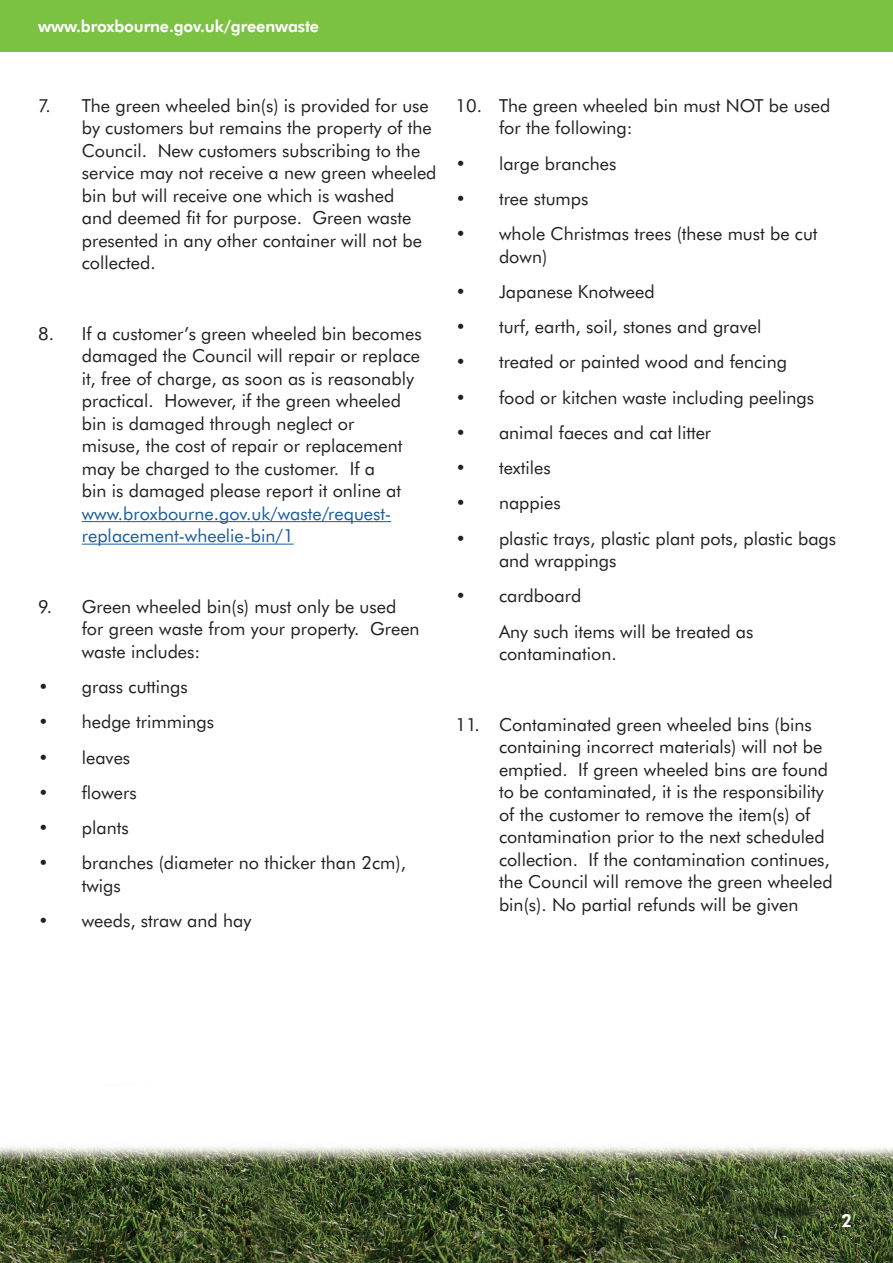
<style>
.page{position:relative;width:893px;height:1263px;background:#fff}
.page>*{position:absolute;margin:0;border:0;box-sizing:border-box;transform-origin:0 0}
.t1{font:18px/22.5px "Futura BT";color:#231f20}
.t2{font:700 18px "Futura BT";color:#fff}
.t3{font:700 16.5px "Futura BT";letter-spacing:-.01em;color:#fff}
.s1{color:#175d9e}
</style>
<div class="page">
<img style="left:309px;top:1146px;width:584px;height:117px">
<div style="left:0;top:0;width:893px;height:51px;background:#7bc142"></div>
<hr style="left:82px;top:521px;width:309px;height:1px;background:#175d9e">
<hr style="left:82px;top:544px;width:212px;height:1px;background:#175d9e">
<img style="left:0;top:1146px;width:309px;height:117px">
<p class="t3" style="left:38px;top:14px;width:282px">www.broxbourne.gov.uk/greenwaste</p>
<p class="t1" style="left:82px;top:93px;width:356px;text-indent:-43px">7. The green wheeled bin(s) is provided for use by customers but remains the property of the Council. New customers subscribing to the service may not receive a new green wheeled bin but will receive one which is washed<br>and deemed fit for purpose. Green waste presented in any other container will not be collected.</p>
<p class="t1" style="left:82px;top:321px;width:341px;text-indent:-43px">8. If a customer’s green wheeled bin becomes damaged the Council will repair or replace it, free of charge, as soon as is reasonably practical. However, if the green wheeled bin is damaged through neglect or<br>misuse, the cost of repair or replacement may be charged to the customer. If a<br>bin is damaged please report it online at <span class="s1">www.broxbourne.gov.uk/waste/request&shy;replacement-wheelie-bin/1</span></p>
<p class="t1" style="left:82px;top:594px;width:339px;text-indent:-43px">9. Green wheeled bin(s) must only be used for green waste from your property. Green waste includes:</p>
<p class="t1" style="left:38px;top:675px;width:151px">• grass cuttings</p>
<p class="t1" style="left:38px;top:710px;width:177px">• hedge trimmings</p>
<p class="t1" style="left:38px;top:745px;width:94px">• leaves</p>
<p class="t1" style="left:38px;top:781px;width:100px">• flowers</p>
<p class="t1" style="left:38px;top:816px;width:92px">• plants</p>
<p class="t1" style="left:82px;top:851px;width:326px;text-indent:-43px">• branches (diameter no thicker than 2cm), twigs</p>
<p class="t1" style="left:38px;top:909px;width:215px">• weeds, straw and hay</p>
<p class="t1" style="left:499px;top:93px;width:333px;text-indent:-44px">10. The green wheeled bin must NOT be used for the following:</p>
<p class="t1" style="left:455px;top:151px;width:162px">• large branches</p>
<p class="t1" style="left:455px;top:186px;width:135px">• tree stumps</p>
<p class="t1" style="left:499px;top:222px;width:320px;text-indent:-44px">• whole Christmas trees (these must be cut down)</p>
<p class="t1" style="left:455px;top:279px;width:201px">• Japanese Knotweed</p>
<p class="t1" style="left:455px;top:315px;width:308px">• turf, earth, soil, stones and gravel</p>
<p class="t1" style="left:455px;top:350px;width:333px">• treated or painted wood and fencing</p>
<p class="t1" style="left:455px;top:385px;width:360px">• food or kitchen waste including peelings</p>
<p class="t1" style="left:455px;top:421px;width:257px">• animal faeces and cat litter</p>
<p class="t1" style="left:455px;top:456px;width:97px">• textiles</p>
<p class="t1" style="left:455px;top:491px;width:107px">• nappies</p>
<p class="t1" style="left:499px;top:526px;width:339px;text-indent:-44px">• plastic trays, plastic plant pots, plastic bags and wrappings</p>
<p class="t1" style="left:455px;top:584px;width:127px">• cardboard</p>
<p class="t1" style="left:499px;top:619px;width:256px">Any such items will be treated as contamination.</p>
<p class="t1" style="left:499px;top:712px;width:335px;text-indent:-44px">11. Contaminated green wheeled bins (bins containing incorrect materials) will not be emptied. If green wheeled bins are found to be contaminated, it is the responsibility of the customer to remove the item(s) of contamination prior to the next scheduled collection. If the contamination continues, the Council will remove the green wheeled bin(s). No partial refunds will be given</p>
<p class="t2" style="left:841px;top:1207px;width:13px">2</p>
</div>
